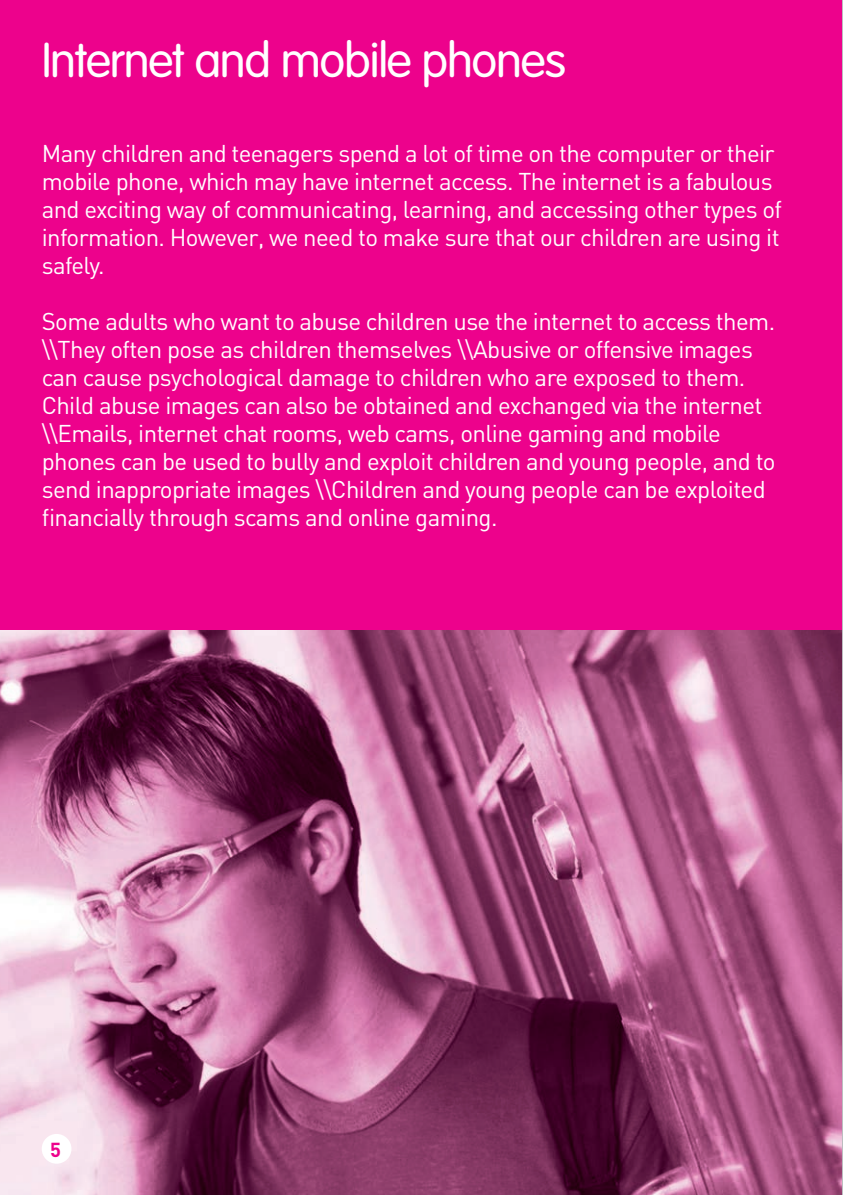
<style>
.page{position:relative;width:843px;height:1195px;background:#fff}
.page>*{position:absolute;margin:0;border:0;box-sizing:border-box;transform-origin:0 0}
.t1{font:300 48px "VAG Rounded LT";letter-spacing:-.025em;color:#fff}
.t2{font:24px/28px "DIN";letter-spacing:-.025em;color:#fff}
.t3{font:700 20px "DIN";color:#ed028c}
</style>
<div class="page">
<hr style="left:841px;top:0;width:2px;height:1194px;background:#bcbdc0">
<div style="left:0;top:0;width:841px;height:1194px;background:#ed028c"></div>
<img style="left:0;top:630px;width:841px;height:564px">
<div style="left:42px;top:1133px;width:29px;height:30px;background:#fff;border-radius:50%"></div>
<svg style="left:0;top:1190px;width:3px;height:5px"></svg>
<h1 class="t1" style="left:42px;top:33px;width:526px">Internet and mobile phones</h1>
<p class="t2" style="left:42px;top:139px;width:742px">Many children and teenagers spend a lot of time on the computer or their mobile phone, which may have internet access. The internet is a fabulous and exciting way of communicating, learning, and accessing other types of information. However, we need to make sure that our children are using it safely.</p>
<p class="t2" style="left:42px;top:308px;width:735px">Some adults who want to abuse children use the internet to access them. \\They often pose as children themselves \\Abusive or offensive images can cause psychological damage to children who are exposed to them.<br>Child abuse images can also be obtained and exchanged via the internet \\Emails, internet chat rooms, web cams, online gaming and mobile phones can be used to bully and exploit children and young people, and to send inappropriate images \\Children and young people can be exploited financially through scams and online gaming.</p>
<p class="t3" style="left:50px;top:1136px;width:12px">5</p>
</div>
